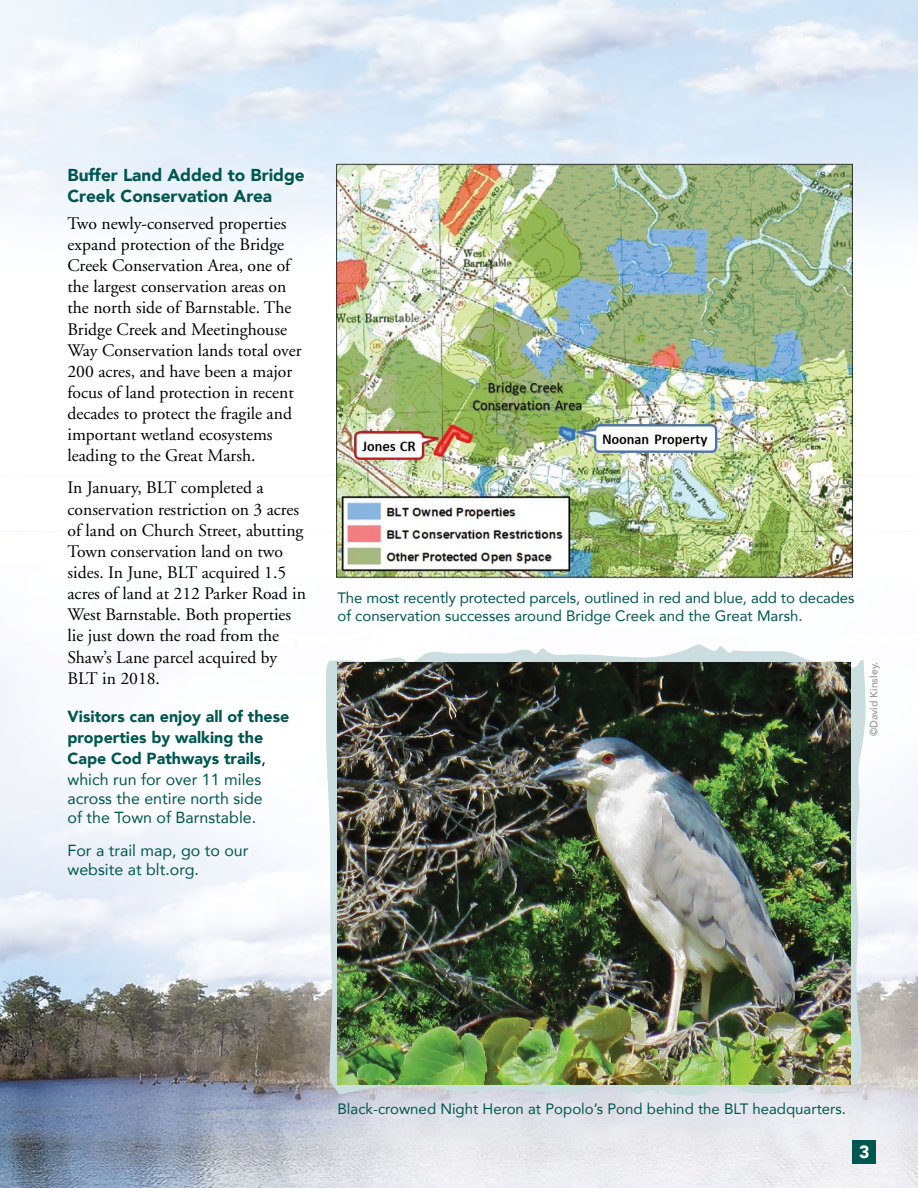
<style>
.page{position:relative;width:918px;height:1188px;background:#fff}
.page>*{position:absolute;margin:0;border:0;box-sizing:border-box;transform-origin:0 0}
.t1{font:17.7px/21.1px "Adobe Garamond";color:#000}
.t2{font:900 17.7px "Avenir";color:#fff}
.t3{font:900 17.25px/21px "Avenir";color:#005750}
.t4{font:900 16.05px/20.2px "Avenir";color:#005750}
.t5{font:16.05px/19.2px "Avenir";color:#005750}
.t6{font:15px/18px "Avenir";color:#005750}
.t7{font:500 10.5px "Avenir";color:#939597}
.s1{font-weight:400;color:#000}
.s2{font-weight:400}
</style>
<div class="page">
<img style="left:0;top:578px;width:918px;height:610px">
<svg style="left:326px;top:641px;width:543px;height:461px"></svg>
<img style="left:338px;top:662px;width:512px;height:422px">
<img style="left:336px;top:164px;width:517px;height:414px">
<div style="left:853px;top:1140px;width:23px;height:24px;background:#005750"></div>
<p class="t3" style="left:68px;top:164px;width:239px">Buffer Land Added to Bridge<br>Creek Conservation Area</p>
<p class="t1" style="left:68px;top:213px;width:236px">Two newly-conserved properties expand protection of the Bridge<br>Creek Conservation Area, one of the largest conservation areas on the north side of Barnstable. The<br>Bridge Creek and Meetinghouse<br>Way Conservation lands total over<br>200 acres, and have been a major focus of land protection in recent decades to protect the fragile and important wetland ecosystems leading to the Great Marsh.</p>
<p class="t1" style="left:68px;top:478px;width:240px">In January, BLT completed a conservation restriction on 3 acres of land on Church Street, abutting<br>Town conservation land on two sides. In June, BLT acquired 1.5 acres of land at 212 Parker Road in<br>West Barnstable. Both properties lie just down the road from the<br>Shaw’s Lane parcel acquired by<br>BLT in 2018.</p>
<p class="t4" style="left:68px;top:706px;width:223px">Visitors can enjoy all of these properties by walking the<br>Cape Cod Pathways trails<span class="s1">, </span><span class="s2">which run for over 11 miles across the entire north side<br>of the Town of Barnstable.</span></p>
<p class="t5" style="left:68px;top:840px;width:183px">For a trail map, go to our website at blt.org.</p>
<p class="t6" style="left:338px;top:588px;width:519px">The most recently protected parcels, outlined in red and blue, add to decades of conservation successes around Bridge Creek and the Great Marsh.</p>
<p class="t7" style="left:865px;top:736px;width:76px;rotate:-90deg">©David Kinsley.</p>
<p class="t6" style="left:338px;top:1100px;width:510px">Black-crowned Night Heron at Popolo’s Pond behind the BLT headquarters.</p>
<p class="t2" style="left:859px;top:1136px;width:12px">3</p>
</div>
